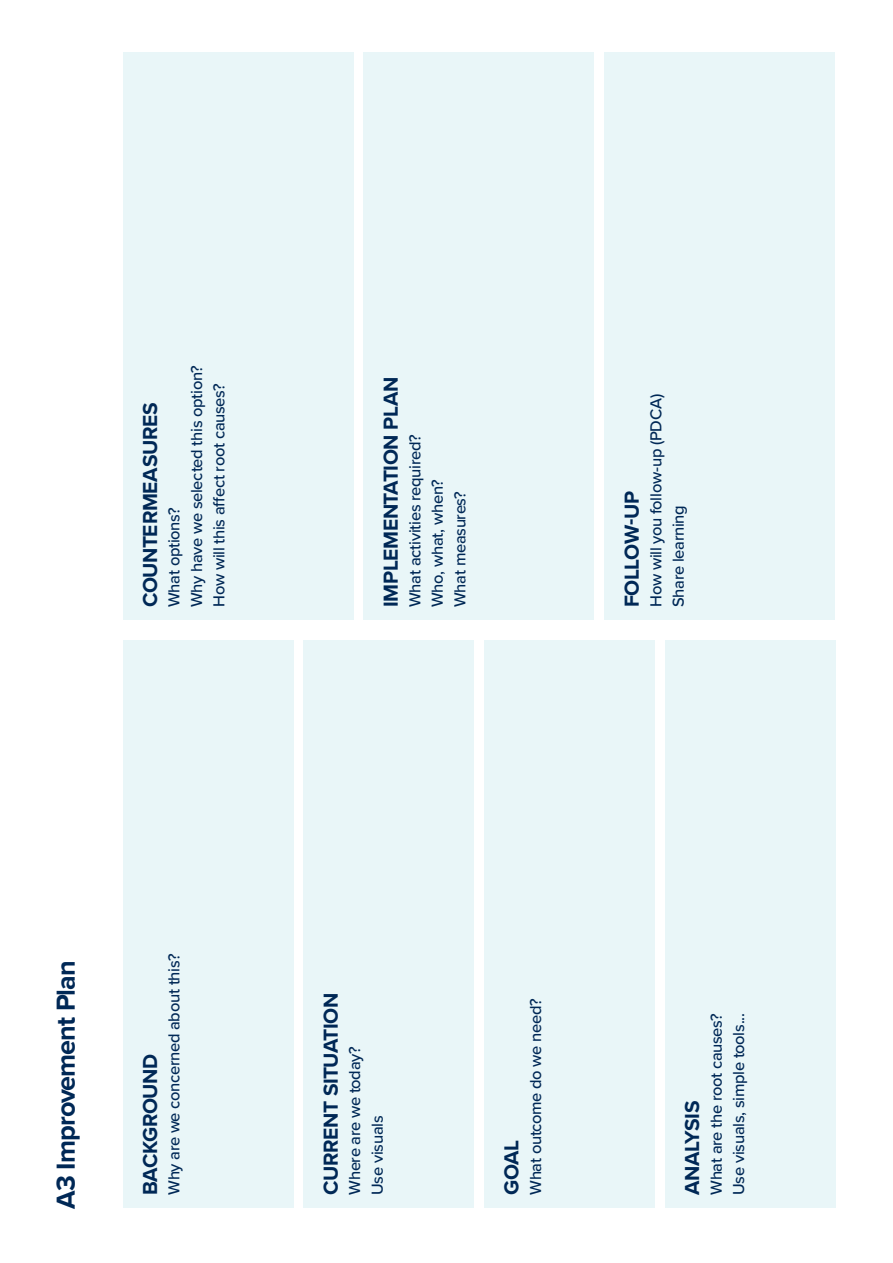
<style>
.page{position:relative;width:893px;height:1263px;background:#fff}
.page>*{position:absolute;margin:0;border:0;box-sizing:border-box;transform-origin:0 0}
.t1{font:700 27px "Proxima Nova";letter-spacing:-.035em;color:#002856}
.t2{font:700 21px "Proxima Nova";letter-spacing:-.02em;color:#002856}
.t3{font:500 16.5px/22.5px "Proxima Nova";letter-spacing:-.02em;color:#002856}
</style>
<div class="page">
<div style="left:123px;top:640px;width:170px;height:568px;background:#e9f6f8"></div>
<div style="left:123px;top:52px;width:230px;height:568px;background:#e9f6f8"></div>
<div style="left:364px;top:52px;width:230px;height:568px;background:#e9f6f8"></div>
<div style="left:605px;top:52px;width:230px;height:568px;background:#e9f6f8"></div>
<div style="left:304px;top:640px;width:170px;height:568px;background:#e9f6f8"></div>
<div style="left:484px;top:640px;width:170px;height:568px;background:#e9f6f8"></div>
<div style="left:665px;top:640px;width:170px;height:568px;background:#e9f6f8"></div>
<p class="t2" style="left:134px;top:607px;width:206px;rotate:-90deg">COUNTERMEASURES</p>
<p class="t3" style="left:162px;top:607px;width:243px;rotate:-90deg">What options?<br>Why have we selected this option?<br>How will this affect root causes?</p>
<p class="t2" style="left:375px;top:607px;width:232px;rotate:-90deg">IMPLEMENTATION PLAN</p>
<p class="t3" style="left:403px;top:607px;width:174px;rotate:-90deg">What activities required?<br>Who, what, when?<br>What measures?</p>
<p class="t2" style="left:616px;top:607px;width:118px;rotate:-90deg">FOLLOW-UP</p>
<p class="t3" style="left:644px;top:607px;width:214px;rotate:-90deg">How will you follow-up (PDCA)<br>Share learning</p>
<h1 class="t1" style="left:46px;top:1209px;width:250px;rotate:-90deg">A3 Improvement Plan</h1>
<p class="t2" style="left:134px;top:1195px;width:143px;rotate:-90deg">BACKGROUND</p>
<p class="t3" style="left:162px;top:1195px;width:243px;rotate:-90deg">Why are we concerned about this?</p>
<p class="t2" style="left:315px;top:1195px;width:204px;rotate:-90deg">CURRENT SITUATION</p>
<p class="t3" style="left:343px;top:1195px;width:150px;rotate:-90deg">Where are we today?<br>Use visuals</p>
<p class="t2" style="left:496px;top:1195px;width:56px;rotate:-90deg">GOAL</p>
<p class="t3" style="left:524px;top:1195px;width:198px;rotate:-90deg">What outcome do we need?</p>
<p class="t2" style="left:677px;top:1195px;width:96px;rotate:-90deg">ANALYSIS</p>
<p class="t3" style="left:704px;top:1195px;width:183px;rotate:-90deg">What are the root causes?<br>Use visuals, simple tools...</p>
</div>
